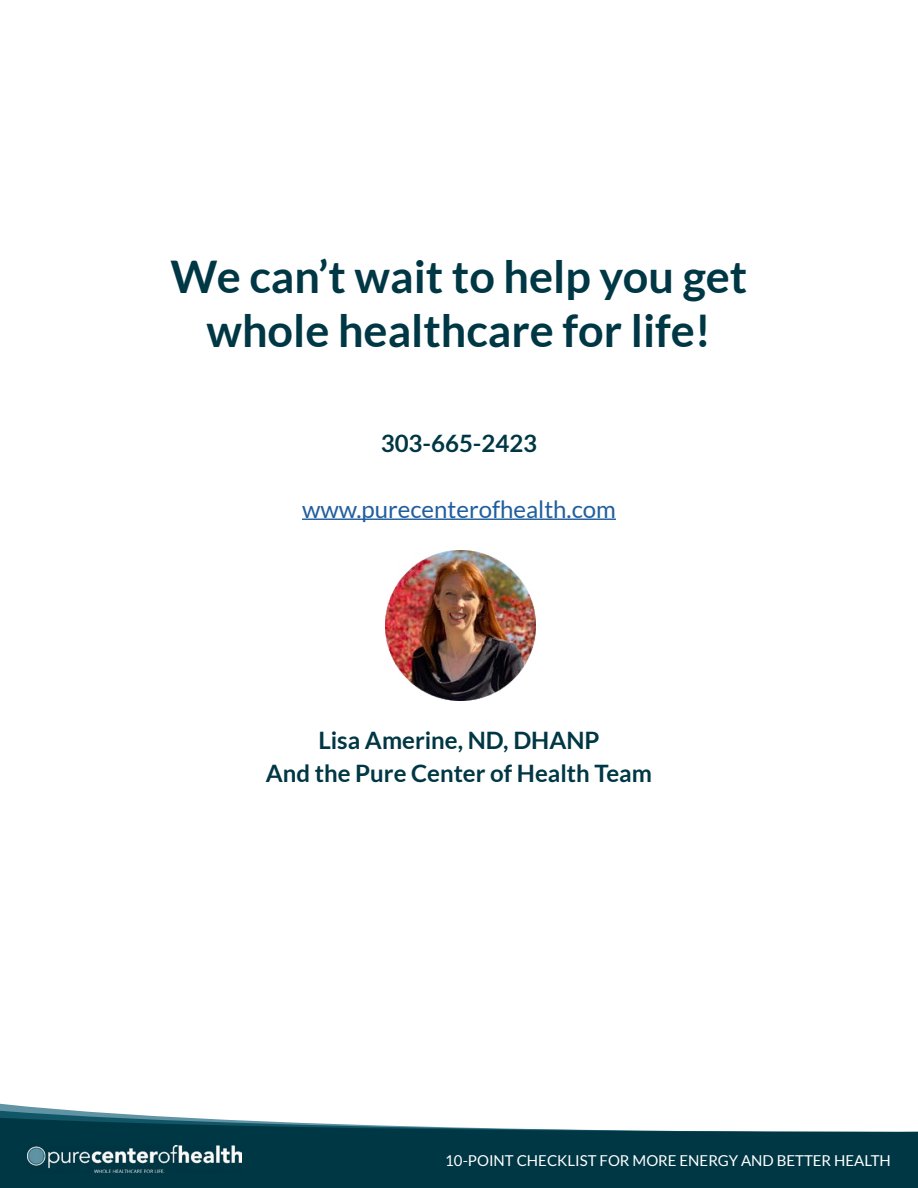
<style>
.page{position:relative;width:918px;height:1188px;background:#fff}
.page>*{position:absolute;margin:0;border:0;box-sizing:border-box;transform-origin:0 0}
.t1{font:700 45px/54px "Lato";color:#003744;text-align:center}
.t2{font:700 24px/33px "Lato";color:#003744;text-align:center}
.t3{font:24px "Lato";color:#215e9e}
.t4{font:15px "Lato";color:#fff}
</style>
<div class="page">
<svg style="left:0;top:1111px;width:191px;height:7px"></svg>
<svg style="left:0;top:1118px;width:918px;height:70px;background:#20515c"></svg>
<img style="left:27px;top:1146px;width:215px;height:27px">
<hr style="left:302px;top:519px;width:314px;height:1px;background:#215e9e">
<img style="left:385px;top:551px;width:150px;height:150px">
<h1 class="t1" style="left:171px;top:249px;width:578px">We can’t wait to help you get whole healthcare for life!</h1>
<p class="t2" style="left:381px;top:426px;width:158px">303-665-2423</p>
<p class="t3" style="left:302px;top:495px;width:315px">www.purecenterofhealth.com</p>
<p class="t2" style="left:266px;top:723px;width:388px">Lisa Amerine, ND, DHANP<br>And the Pure Center of Health Team</p>
<p class="t4" style="left:445px;top:1153px;width:447px">10-POINT CHECKLIST FOR MORE ENERGY AND BETTER HEALTH</p>
</div>
